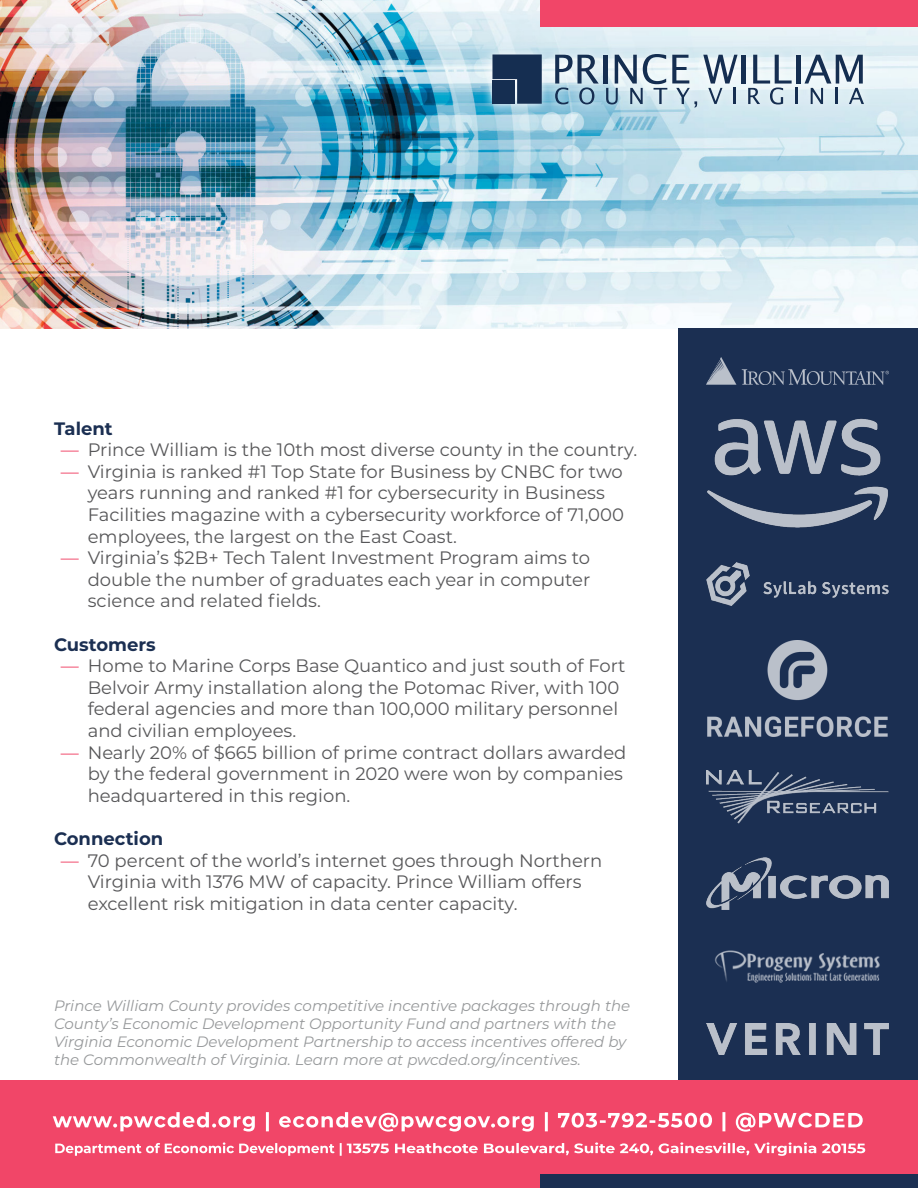
<style>
.page{position:relative;width:918px;height:1188px;background:#fff}
.page>*{position:absolute;margin:0;border:0;box-sizing:border-box;transform-origin:0 0}
.t1{font:18px/21.6px "Montserrat";color:#575759}
.t2{font:700 18px "Montserrat";color:#1b2f52}
.t3{font:italic 15px/18px "Montserrat";color:#97999b}
.s1{color:#f14668}
</style>
<div class="page">
<img style="left:0;top:0;width:918px;height:329px">
<div style="left:540px;top:0;width:378px;height:27px;background:#f14668"></div>
<div style="left:0;top:1080px;width:918px;height:108px;background:#f14668"></div>
<div style="left:540px;top:1174px;width:378px;height:14px;background:#1b2f52"></div>
<svg style="left:53px;top:1112px;width:810px;height:20px"></svg>
<svg style="left:55px;top:1142px;width:810px;height:14px"></svg>
<svg style="left:483px;top:45px;width:390px;height:71px;background:#c6e1ec"></svg>
<hr style="left:603px;top:55px;width:4px;height:29px;background:#152e51">
<div style="left:741px;top:55px;width:5px;height:29px;background:#152e51"></div>
<hr style="left:796px;top:55px;width:4px;height:29px;background:#152e51">
<svg style="left:555px;top:55px;width:44px;height:49px;background:#8ea9bc"></svg>
<svg style="left:606px;top:54px;width:91px;height:54px"></svg>
<svg style="left:703px;top:55px;width:35px;height:49px"></svg>
<svg style="left:748px;top:55px;width:50px;height:49px"></svg>
<svg style="left:805px;top:55px;width:59px;height:49px"></svg>
<svg style="left:492px;top:54px;width:50px;height:50px;background:#223a5b"></svg>
<div style="left:492px;top:81px;width:23px;height:23px;background:#152e51"></div>
<div style="left:678px;top:329px;width:240px;height:751px;background:#1b2f52"></div>
<img style="left:715px;top:950px;width:165px;height:33px">
<img style="left:707px;top:419px;width:181px;height:109px">
<img style="left:707px;top:357px;width:182px;height:27px">
<img style="left:707px;top:771px;width:182px;height:52px">
<img style="left:707px;top:858px;width:182px;height:52px">
<img style="left:707px;top:1023px;width:182px;height:32px">
<img style="left:707px;top:641px;width:181px;height:95px">
<img style="left:707px;top:563px;width:182px;height:43px">
<p class="t2" style="left:54px;top:415px;width:60px">Talent</p>
<p class="t1" style="left:61px;top:438px;width:578px"><span class="s1">―</span> Prince William is the 10th most diverse county in the country.</p>
<p class="t1" style="left:88px;top:460px;width:538px;text-indent:-27px"><span class="s1">―</span> Virginia is ranked #1 Top State for Business by CNBC for two years running and ranked #1 for cybersecurity in Business Facilities magazine with a cybersecurity workforce of 71,000 employees, the largest on the East Coast.</p>
<p class="t1" style="left:88px;top:546px;width:504px;text-align:justify;text-indent:-27px"><span class="s1">―</span> Virginia’s $2B+ Tech Talent Investment Program aims to double the number of graduates each year in computer science and related fields.</p>
<p class="t2" style="left:54px;top:631px;width:103px">Customers</p>
<p class="t1" style="left:88px;top:654px;width:539px;text-indent:-27px"><span class="s1">―</span> Home to Marine Corps Base Quantico and just south of Fort Belvoir Army installation along the Potomac River, with 100 federal agencies and more than 100,000 military personnel and civilian employees.</p>
<p class="t1" style="left:88px;top:741px;width:540px;text-indent:-27px"><span class="s1">―</span> Nearly 20% of $665 billion of prime contract dollars awarded by the federal government in 2020 were won by companies headquartered in this region.</p>
<p class="t2" style="left:54px;top:826px;width:111px">Connection</p>
<p class="t1" style="left:88px;top:849px;width:516px;text-indent:-27px"><span class="s1">―</span> 70 percent of the world’s internet goes through Northern<br>Virginia with 1376 MW of capacity. Prince William offers excellent risk mitigation in data center capacity.</p>
<p class="t3" style="left:54px;top:996px;width:578px">Prince William County provides competitive incentive packages through the County’s Economic Development Opportunity Fund and partners with the Virginia Economic Development Partnership to access incentives offered by the Commonwealth of Virginia. Learn more at pwcded.org/incentives.</p>
</div>
